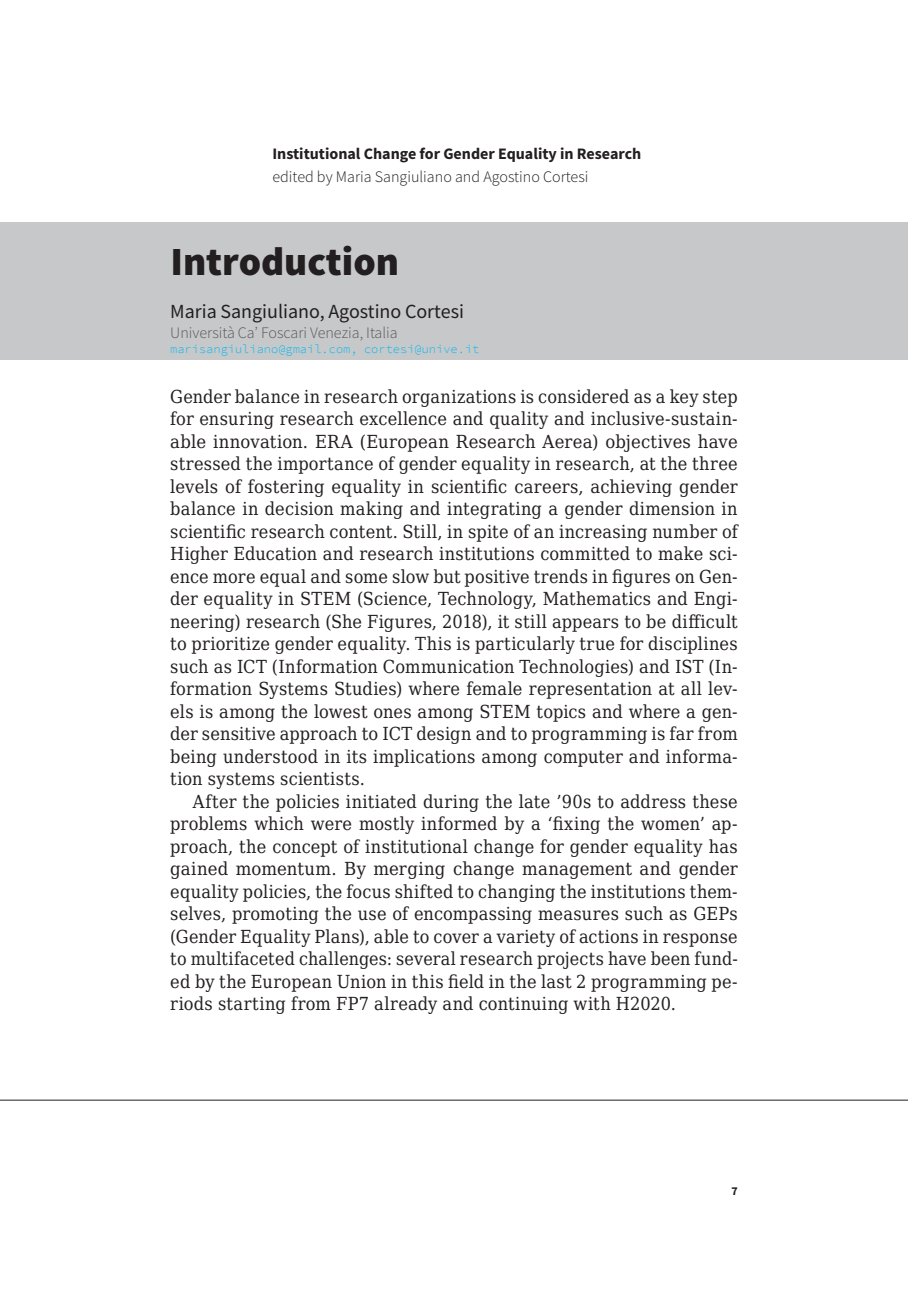
<style>
.page{position:relative;width:908px;height:1304px;background:#fff}
.page>*{position:absolute;margin:0;border:0;box-sizing:border-box;transform-origin:0 0}
.t1{font:900 40px "Source Sans Pro";color:#231f20}
.t2{font:20px "Source Sans Pro";color:#231f20}
.t3{font:18px/22.4px "DejaVu Serif Condensed";letter-spacing:.01em;color:#231f20;text-align:justify}
.t4{font:700 16px "Source Sans Pro";color:#231f20}
.t5{font:300 16px "Source Sans Pro";color:#231f20}
.t6{font:300 16px "Source Sans Pro";color:#57585a}
.t7{font:300 12px "Source Code Pro";color:#00baf1}
.t8{font:700 12px "Source Sans Pro";color:#231f20}
</style>
<div class="page">
<hr style="left:0;top:1100px;width:907px;height:1px;background:#231f20">
<div style="left:0;top:223px;width:907px;height:137px;background:#c7c8ca"></div>
<p class="t4" style="left:272px;top:143px;width:370px">Institutional Change for Gender Equality in Research</p>
<p class="t5" style="left:272px;top:167px;width:317px">edited by Maria Sangiuliano and Agostino Cortesi</p>
<h1 class="t1" style="left:170px;top:234px;width:230px">Introduction</h1>
<p class="t2" style="left:170px;top:299px;width:295px">Maria Sangiuliano, Agostino Cortesi</p>
<p class="t6" style="left:170px;top:323px;width:229px">Università Ca’ Foscari Venezia, Italia</p>
<p class="t7" style="left:170px;top:342px;width:310px">marisangiuliano@gmail.com, cortesi@unive.it</p>
<p class="t3" style="left:170px;top:385px;width:568px">Gender balance in research organizations is considered as a key step for ensuring research excellence and quality and inclusive-sustain&shy;able innovation. ERA (European Research Aerea) objectives have stressed the importance of gender equality in research, at the three levels of fostering equality in scientific careers, achieving gender balance in decision making and integrating a gender dimension in scientific research content. Still, in spite of an increasing number of Higher Education and research institutions committed to make sci&shy;ence more equal and some slow but positive trends in figures on Gen&shy;der equality in STEM (Science, Technology, Mathematics and Engi&shy;neering) research (She Figures, 2018), it still appears to be difficult to prioritize gender equality. This is particularly true for disciplines such as ICT (Information Communication Technologies) and IST (In&shy;formation Systems Studies) where female representation at all lev&shy;els is among the lowest ones among STEM topics and where a gen&shy;der sensitive approach to ICT design and to programming is far from being understood in its implications among computer and informa&shy;tion systems scientists.</p>
<p class="t3" style="left:170px;top:790px;width:568px;text-indent:23px">After the policies initiated during the late ’90s to address these problems which were mostly informed by a ‘fixing the women’ ap&shy;proach, the concept of institutional change for gender equality has gained momentum. By merging change management and gender equality policies, the focus shifted to changing the institutions them&shy;selves, promoting the use of encompassing measures such as GEPs (Gender Equality Plans), able to cover a variety of actions in response to multifaceted challenges: several research projects have been fund&shy;ed by the European Union in this field in the last 2 programming pe&shy;riods starting from FP7 already and continuing with H2020.</p>
<p class="t8" style="left:731px;top:1183px;width:8px">7</p>
</div>
